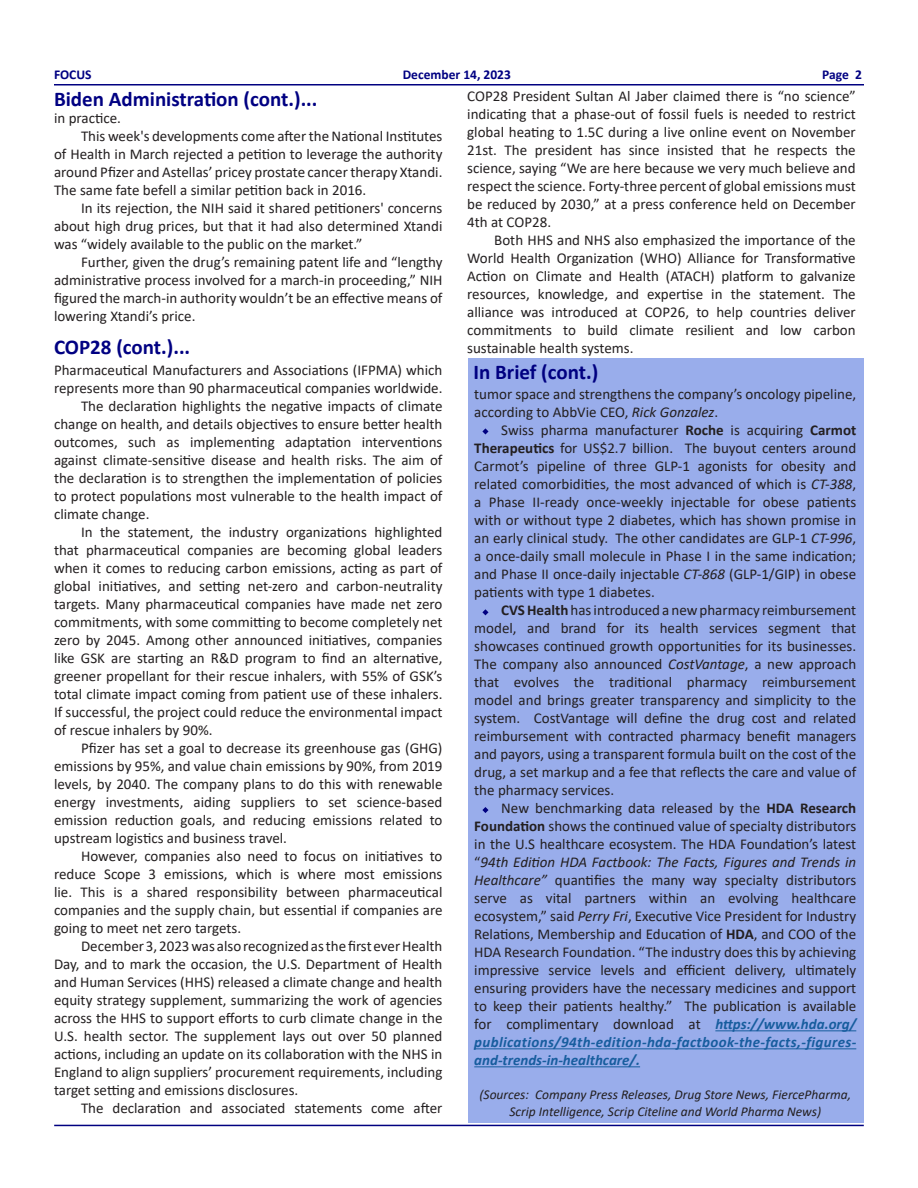
<style>
.page{position:relative;width:918px;height:1188px;background:#fff}
.page>*{position:absolute;margin:0;border:0;box-sizing:border-box;transform-origin:0 0}
.t1{font:700 21px "Calibri";color:#000082}
.t2{font:700 21px "Calibri";color:#000080}
.t3{font:15px/18px "Calibri";color:#231f20;text-align:justify}
.t4{font:italic 13.5px/16.2px "Calibri";color:#231f20;text-align:center}
.t5{font:700 13.5px "Calibri";color:#000082}
.s1{font-style:italic}
.s2{font-weight:700}
.s3{font-weight:700;font-style:italic;color:#175d9e}
</style>
<div class="page">
<div style="left:469px;top:359px;width:395px;height:764px;background:#99adeb"></div>
<svg style="left:482px;top:807px;width:7px;height:6px"></svg>
<hr style="left:54px;top:84px;width:810px;height:2px;background:#000080">
<hr style="left:54px;top:1125px;width:810px;height:1px;background:#000080">
<svg style="left:482px;top:609px;width:7px;height:7px"></svg>
<svg style="left:482px;top:428px;width:7px;height:7px"></svg>
<hr style="left:715px;top:1030px;width:141px;height:1px;background:#175d9e">
<hr style="left:474px;top:1048px;width:382px;height:1px;background:#175d9e">
<hr style="left:474px;top:1066px;width:166px;height:1px;background:#175d9e">
<p class="t5" style="left:54px;top:65px;width:39px">FOCUS</p>
<p class="t5" style="left:403px;top:65px;width:110px">December 14, 2023</p>
<p class="t5" style="left:822px;top:65px;width:41px">Page 2</p>
<p class="t1" style="left:54px;top:84px;width:265px">Biden Administration (cont.)...</p>
<p class="t3" style="left:54px;top:109px;width:68px">in practice.</p>
<p class="t3" style="left:54px;top:127px;width:390px;text-indent:27px">This week's developments come after the National Institutes of Health in March rejected a petition to leverage the authority around Pfizer and Astellas’ pricey prostate cancer therapy Xtandi.<br>The same fate befell a similar petition back in 2016.</p>
<p class="t3" style="left:54px;top:199px;width:390px;text-indent:27px">In its rejection, the NIH said it shared petitioners' concerns about high drug prices, but that it had also determined Xtandi was “widely available to the public on the market.”</p>
<p class="t3" style="left:54px;top:253px;width:390px;text-indent:27px">Further, given the drug’s remaining patent life and “lengthy administrative process involved for a march-in proceeding,” NIH figured the march-in authority wouldn’t be an effective means of lowering Xtandi’s price.</p>
<p class="t1" style="left:54px;top:332px;width:138px">COP28 (cont.)...</p>
<p class="t3" style="left:54px;top:360px;width:390px">Pharmaceutical Manufacturers and Associations (IFPMA) which represents more than 90 pharmaceutical companies worldwide.</p>
<p class="t3" style="left:54px;top:396px;width:390px;text-indent:27px">The declaration highlights the negative impacts of climate change on health, and details objectives to ensure better health outcomes, such as implementing adaptation interventions against climate-sensitive disease and health risks. The aim of the declaration is to strengthen the implementation of policies to protect populations most vulnerable to the health impact of climate change.</p>
<p class="t3" style="left:54px;top:522px;width:390px;text-indent:27px">In the statement, the industry organizations highlighted that pharmaceutical companies are becoming global leaders when it comes to reducing carbon emissions, acting as part of global initiatives, and setting net-zero and carbon-neutrality targets. Many pharmaceutical companies have made net zero commitments, with some committing to become completely net zero by 2045. Among other announced initiatives, companies like GSK are starting an R&amp;D program to find an alternative, greener propellant for their rescue inhalers, with 55% of GSK’s total climate impact coming from patient use of these inhalers.<br>If successful, the project could reduce the environmental impact of rescue inhalers by 90%.</p>
<p class="t3" style="left:54px;top:738px;width:390px;text-indent:27px">Pfizer has set a goal to decrease its greenhouse gas (GHG) emissions by 95%, and value chain emissions by 90%, from 2019 levels, by 2040. The company plans to do this with renewable energy investments, aiding suppliers to set science-based emission reduction goals, and reducing emissions related to upstream logistics and business travel.</p>
<p class="t3" style="left:54px;top:846px;width:390px;text-indent:27px">However, companies also need to focus on initiatives to reduce Scope 3 emissions, which is where most emissions lie. This is a shared responsibility between pharmaceutical companies and the supply chain, but essential if companies are going to meet net zero targets.</p>
<p class="t3" style="left:54px;top:936px;width:390px;text-indent:27px">December 3, 2023 was also recognized as the first ever Health Day, and to mark the occasion, the U.S. Department of Health and Human Services (HHS) released a climate change and health equity strategy supplement, summarizing the work of agencies across the HHS to support efforts to curb climate change in the U.S. health sector. The supplement lays out over 50 planned actions, including an update on its collaboration with the NHS in England to align suppliers’ procurement requirements, including target setting and emissions disclosures.</p>
<p class="t3" style="left:81px;top:1098px;width:363px">The declaration and associated statements come after</p>
<p class="t3" style="left:467px;top:87px;width:390px">COP28 President Sultan Al Jaber claimed there is “no science” indicating that a phase-out of fossil fuels is needed to restrict global heating to 1.5C during a live online event on November 21st. The president has since insisted that he respects the science, saying “We are here because we very much believe and respect the science. Forty-three percent of global emissions must be reduced by 2030,” at a press conference held on December 4th at COP28.</p>
<p class="t3" style="left:467px;top:231px;width:390px;text-indent:27px">Both HHS and NHS also emphasized the importance of the World Health Organization (WHO) Alliance for Transformative Action on Climate and Health (ATACH) platform to galvanize resources, knowledge, and expertise in the statement. The alliance was introduced at COP26, to help countries deliver commitments to build climate resilient and low carbon sustainable health systems.</p>
<p class="t3" style="left:474px;top:385px;width:384px">tumor space and strengthens the company’s oncology pipeline, according to AbbVie CEO, <span class="s1">Rick Gonzalez</span>.</p>
<p class="t3" style="left:474px;top:421px;width:384px;text-indent:27px">Swiss pharma manufacturer <span class="s2">Roche</span> is acquiring <span class="s2">Carmot Therapeutics</span> for US$2.7 billion. The buyout centers around Carmot’s pipeline of three GLP-1 agonists for obesity and related comorbidities, the most advanced of which is <span class="s1">CT-388</span>, a Phase II-ready once-weekly injectable for obese patients with or without type 2 diabetes, which has shown promise in an early clinical study. The other candidates are GLP-1 <span class="s1">CT-996</span>, a once-daily small molecule in Phase I in the same indication; and Phase II once-daily injectable <span class="s1">CT-868</span> (GLP-1/GIP) in obese patients with type 1 diabetes.</p>
<p class="t3" style="left:474px;top:601px;width:384px;text-indent:27px"><span class="s2">CVS Health</span> has introduced a new pharmacy reimbursement model, and brand for its health services segment that showcases continued growth opportunities for its businesses.<br>The company also announced <span class="s1">CostVantage</span>, a new approach that evolves the traditional pharmacy reimbursement model and brings greater transparency and simplicity to the system. CostVantage will define the drug cost and related reimbursement with contracted pharmacy benefit managers and payors, using a transparent formula built on the cost of the drug, a set markup and a fee that reflects the care and value of the pharmacy services.</p>
<p class="t3" style="left:474px;top:799px;width:384px;text-indent:27px">New benchmarking data released by the <span class="s2">HDA Research Foundation</span> shows the continued value of specialty distributors in the U.S healthcare ecosystem. The HDA Foundation’s latest “<span class="s1">94th Edition HDA Factbook: The Facts, Figures and Trends in Healthcare”</span> quantifies the many way specialty distributors serve as vital partners within an evolving healthcare ecosystem,” said <span class="s1">Perry Fri</span>, Executive Vice President for Industry Relations, Membership and Education of <span class="s2">HDA</span>, and COO of the HDA Research Foundation. “The industry does this by achieving impressive service levels and efficient delivery, ultimately ensuring providers have the necessary medicines and support to keep their patients healthy.” The publication is available for complimentary download at <span class="s3">https://www.hda.org/ publications/94th-edition-hda-factbook-the-facts,-figures&shy;and-trends-in-healthcare/.</span></p>
<p class="t4" style="left:480px;top:1086px;width:373px">(Sources: Company Press Releases, Drug Store News, FiercePharma,<br>Scrip Intelligence, Scrip Citeline and World Pharma News)</p>
<p class="t2" style="left:474px;top:358px;width:126px">In Brief (cont.)</p>
</div>
